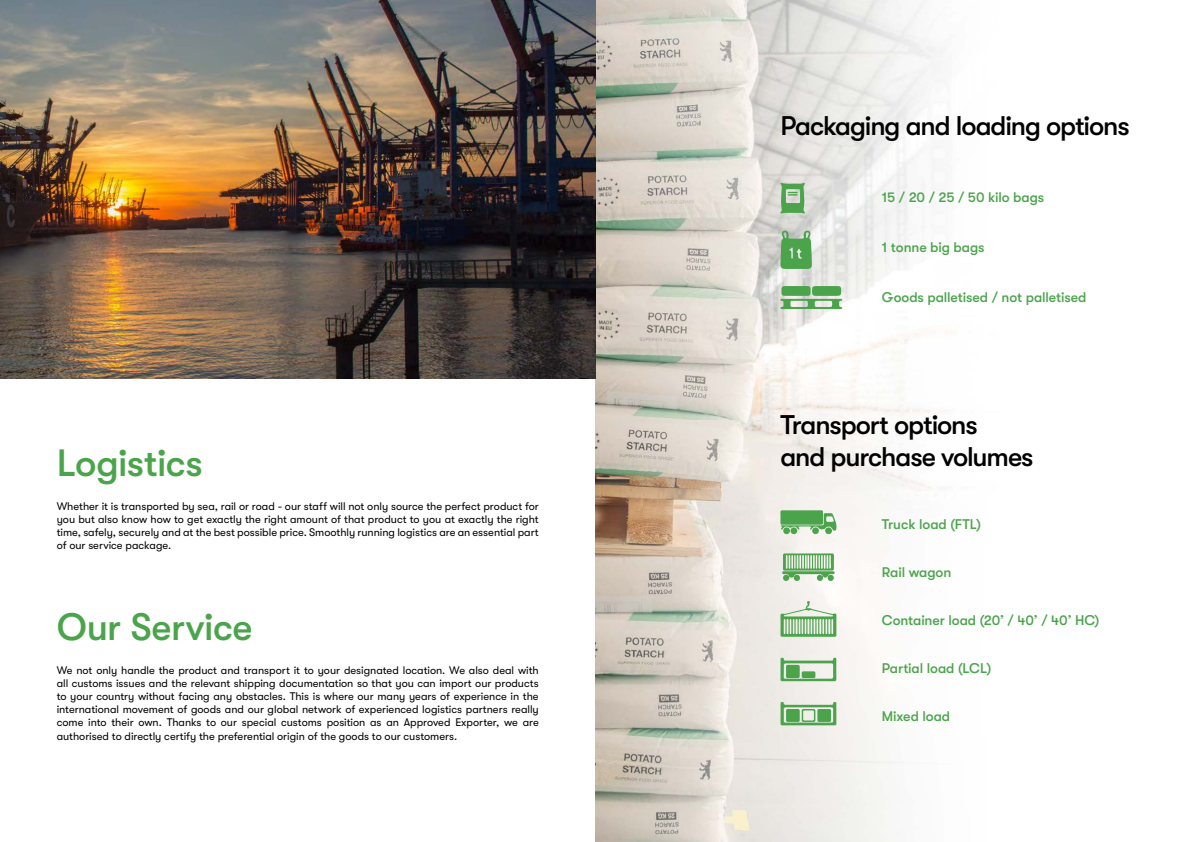
<style>
.page{position:relative;width:1191px;height:842px;background:#fff}
.page>*{position:absolute;margin:0;border:0;box-sizing:border-box;transform-origin:0 0}
.t1{font:500 38px "GT Walsheim Pro";letter-spacing:-.01em;color:#4ba44c}
.t2{font:500 27px/32.4px "GT Walsheim Pro";letter-spacing:-.04em;color:#000}
.t3{font:500 14px "GT Walsheim Pro";letter-spacing:-.005em;color:#4ba44c}
.t4{font:11px/13.2px "GT Walsheim Pro";color:#000;text-align:justify}
</style>
<div class="page">
<img style="left:595px;top:0;width:352px;height:842px">
<img style="left:0;top:0;width:595px;height:378px">
<svg style="left:780px;top:183px;width:25px;height:31px"></svg>
<svg style="left:780px;top:230px;width:32px;height:39px"></svg>
<svg style="left:780px;top:286px;width:62px;height:23px"></svg>
<svg style="left:780px;top:601px;width:56px;height:36px;background:#b3d2ae"></svg>
<svg style="left:780px;top:510px;width:57px;height:21px"></svg>
<div style="left:825px;top:527px;width:7px;height:7px;background:#4ba44c;border-radius:50%"></div>
<div style="left:812px;top:527px;width:7px;height:7px;background:#4ba44c;border-radius:50%"></div>
<div style="left:783px;top:527px;width:7px;height:7px;background:#4ba44c;border-radius:50%"></div>
<div style="left:790px;top:527px;width:7px;height:7px;background:#4ba44c;border-radius:50%"></div>
<svg style="left:782px;top:553px;width:52px;height:28px"></svg>
<svg style="left:780px;top:702px;width:56px;height:23px"></svg>
<svg style="left:780px;top:658px;width:56px;height:23px"></svg>
<h1 class="t1" style="left:57px;top:441px;width:148px">Logistics</h1>
<p class="t4" style="left:57px;top:499px;width:483px">Whether it is transported by sea, rail or road - our sta- will not only source the perfect product for you but also know how to get exactly the right amount of that product to you at exactly the right time, safely, securely and at the best possible price. Smoothly running logistics are an essential part of our service package.</p>
<h1 class="t1" style="left:57px;top:605px;width:197px">Our Service</h1>
<p class="t4" style="left:57px;top:663px;width:483px">We not only handle the product and transport it to your designated location. We also deal with all customs issues and the relevant shipping documentation so that you can import our products to your country without facing any obstacles. This is where our many years of experience in the international movement of goods and our global network of experienced logistics partners really come into their own. Thanks to our special customs position as an Approved Exporter, we are authorised to directly certify the preferential origin of the goods to our customers.</p>
<h2 class="t2" style="left:780px;top:110px;width:351px">Packaging and loading options</h2>
<p class="t3" style="left:882px;top:189px;width:164px">15 / 20 / 25 / 50 kilo bags</p>
<p class="t3" style="left:882px;top:239px;width:104px">1 tonne big bags</p>
<p class="t3" style="left:882px;top:289px;width:206px">Goods palletised / not palletised</p>
<h2 class="t2" style="left:780px;top:408px;width:255px">Transport options<br>and purchase volumes</h2>
<p class="t3" style="left:882px;top:516px;width:101px">Truck load (FTL)</p>
<p class="t3" style="left:882px;top:564px;width:71px">Rail wagon</p>
<p class="t3" style="left:882px;top:612px;width:219px">Container load (20’ / 40’ / 40’ HC)</p>
<p class="t3" style="left:882px;top:660px;width:111px">Partial load (LCL)</p>
<p class="t3" style="left:882px;top:708px;width:70px">Mixed load</p>
</div>
